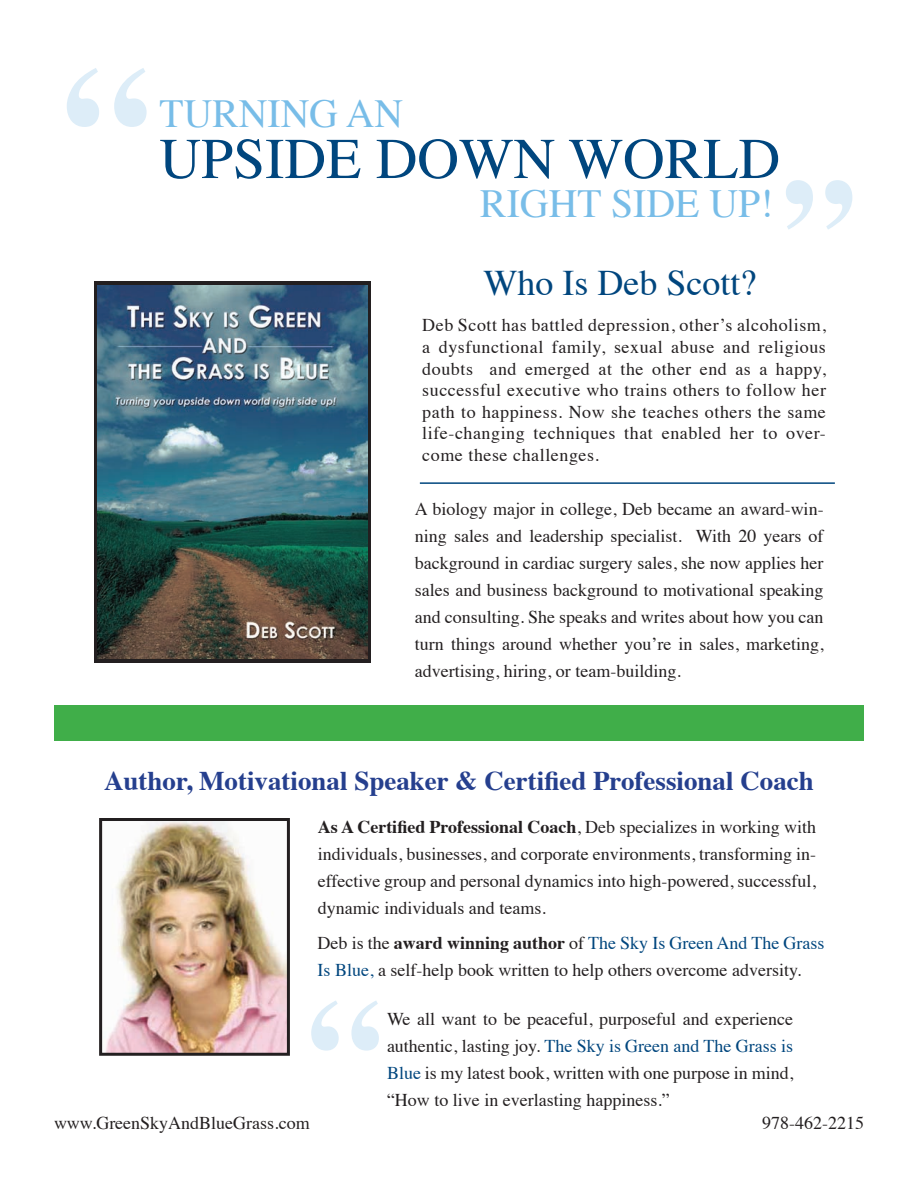
<style>
.page{position:relative;width:918px;height:1188px;background:#fff}
.page>*{position:absolute;margin:0;border:0;box-sizing:border-box;transform-origin:0 0}
.t1{font:700 175.95px "Times";color:#ddedf8}
.t2{font:700 149.25px "Times";color:#ddedf8}
.t3{font:700 147.3px "Times";color:#ddedf8}
.t4{font:57.75px "Times";color:#00467e}
.t5{font:39.75px "Times";color:#78bde8}
.t6{font:36px "Times";color:#00467e}
.t7{font:700 27px "Times";color:#253f8e}
.t8{font:18px/27px "Times";color:#231f20;text-align:justify}
.s1{font-weight:700}
.s2{color:#00467e}
</style>
<div class="page">
<div style="left:54px;top:705px;width:810px;height:36px;background:#40ae49"></div>
<div style="left:94px;top:281px;width:277px;height:382px;background:#231f20"></div>
<img style="left:98px;top:285px;width:270px;height:374px">
<hr style="left:420px;top:482px;width:415px;height:2px;background:#00467e">
<img style="left:105px;top:822px;width:181px;height:230px">
<div style="left:99px;top:818px;width:191px;height:238px;border:3px solid #231f20"></div>
<h1 class="t1" style="left:61px;top:-38px;width:89px">“</h1>
<h3 class="t5" style="left:159px;top:77px;width:245px">TURNING AN</h3>
<h3 class="t4" style="left:159px;top:105px;width:622px">UPSIDE DOWN WORLD</h3>
<h3 class="t5" style="left:480px;top:166px;width:295px">RIGHT SIDE UP!</h3>
<h3 class="t3" style="left:781px;top:91px;width:75px">”</h3>
<h3 class="t6" style="left:483px;top:249px;width:274px">Who Is Deb Scott?</h3>
<p class="t8" style="left:422px;top:313px;width:405px;line-height:21.6px">Deb Scott has battled depression, other’s alcoholism, a dysfunctional family, sexual abuse and religious doubts and emerged at the other end as a happy, successful executive who trains others to follow her path to happiness. Now she teaches others the same life-changing techniques that enabled her to over&shy;come these challenges.</p>
<p class="t8" style="left:415px;top:494px;width:410px">A biology major in college, Deb became an award-win&shy;ning sales and leadership specialist. With 20 years of background in cardiac surgery sales, she now applies her sales and business background to motivational speaking and consulting. She speaks and writes about how you can turn things around whether you’re in sales, marketing, advertising, hiring, or team-building.</p>
<h3 class="t7" style="left:104px;top:755px;width:711px">Author, Motivational Speaker &amp; Certified Professional Coach</h3>
<p class="t8" style="left:318px;top:812px;width:500px"><span class="s1">As A Certified Professional Coach</span>, Deb specializes in working with individuals, businesses, and corporate environments, transforming in&shy;effective group and personal dynamics into high-powered, successful, dynamic individuals and teams.</p>
<p class="t8" style="left:318px;top:928px;width:508px">Deb is the <span class="s1">award winning author</span> of <span class="s2">The Sky Is Green And The Grass<br>Is Blue,</span> a self-help book written to help others overcome adversity.</p>
<h2 class="t2" style="left:306px;top:910px;width:76px">“</h2>
<p class="t8" style="left:387px;top:1004px;width:408px">We all want to be peaceful, purposeful and experience authentic, lasting joy. <span class="s2">The Sky is Green and The Grass is Blue</span> is my latest book, written with one purpose in mind, “How to live in everlasting happiness.”</p>
<p class="t8" style="left:54px;top:1108px;width:257px">www.GreenSkyAndBlueGrass.com</p>
<p class="t8" style="left:762px;top:1108px;width:103px">978-462-2215</p>
</div>
